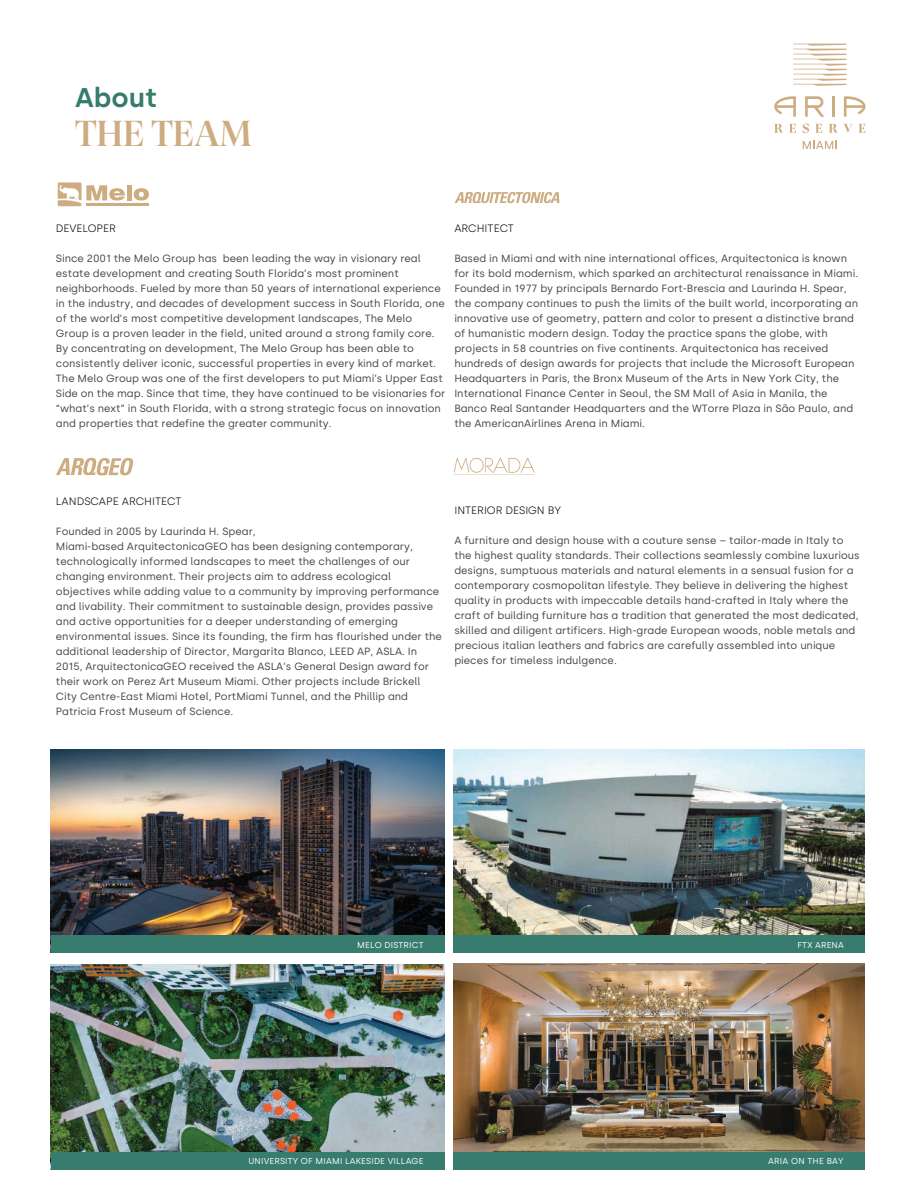
<style>
.page{position:relative;width:918px;height:1188px;background:#fff}
.page>*{position:absolute;margin:0;border:0;box-sizing:border-box;transform-origin:0 0}
.t1{font:500 36px "GT Super Display";letter-spacing:-.015em;color:#cdac81}
.t2{font:600 27px "Silka";color:#357c6d}
.t3{font:300 10.65px "Silka";color:#050504}
.t4{font:10.5px/15px "Silka";color:#49413f}
.t5{font:8.7px "Silka";letter-spacing:.02em;color:#fff}
.t6{font:8.55px "Silka";letter-spacing:.02em;color:#fff}
</style>
<div class="page">
<svg style="left:56px;top:458px;width:77px;height:17px"></svg>
<div style="left:127px;top:185px;width:5px;height:15px;background:#cdac81"></div>
<svg style="left:134px;top:188px;width:15px;height:13px"></svg>
<hr style="left:86px;top:203px;width:63px;height:3px;background:#cdac81">
<svg style="left:58px;top:182px;width:67px;height:24px"></svg>
<svg style="left:455px;top:192px;width:104px;height:11px"></svg>
<svg style="left:774px;top:124px;width:9px;height:9px"></svg>
<svg style="left:789px;top:124px;width:7px;height:9px"></svg>
<svg style="left:803px;top:124px;width:6px;height:9px"></svg>
<svg style="left:815px;top:124px;width:7px;height:9px"></svg>
<svg style="left:829px;top:124px;width:23px;height:9px"></svg>
<svg style="left:859px;top:124px;width:7px;height:9px"></svg>
<svg style="left:844px;top:96px;width:22px;height:21px"></svg>
<svg style="left:774px;top:96px;width:22px;height:21px"></svg>
<hr style="left:832px;top:96px;width:2px;height:21px;background:#cdac81">
<svg style="left:805px;top:96px;width:19px;height:21px"></svg>
<svg style="left:793px;top:44px;width:53px;height:42px"></svg>
<svg style="left:803px;top:141px;width:34px;height:8px"></svg>
<img style="left:51px;top:750px;width:393px;height:186px">
<div style="left:51px;top:936px;width:393px;height:17px;background:#377c6e"></div>
<img style="left:51px;top:964px;width:393px;height:188px">
<div style="left:51px;top:1152px;width:393px;height:18px;background:#377c6e"></div>
<img style="left:453px;top:750px;width:412px;height:186px">
<div style="left:453px;top:936px;width:412px;height:17px;background:#377c6e"></div>
<img style="left:453px;top:964px;width:412px;height:188px">
<div style="left:453px;top:1152px;width:412px;height:18px;background:#377c6e"></div>
<svg style="left:453px;top:458px;width:82px;height:17px"></svg>
<h2 class="t2" style="left:75px;top:81px;width:83px">About</h2>
<h1 class="t1" style="left:75px;top:114px;width:179px">THE TEAM</h1>
<p class="t3" style="left:56px;top:222px;width:61px">DEVELOPER</p>
<p class="t4" style="left:56px;top:251px;width:391px">Since 2001 the Melo Group has been leading the way in visionary real estate development and creating South Florida’s most prominent neighborhoods. Fueled by more than 50 years of international experience in the industry, and decades of development success in South Florida, one of the world’s most competitive development landscapes, The Melo Group is a proven leader in the field, united around a strong family core.<br>By concentrating on development, The Melo Group has been able to consistently deliver iconic, successful properties in every kind of market.<br>The Melo Group was one of the first developers to put Miami’s Upper East Side on the map. Since that time, they have continued to be visionaries for “what’s next” in South Florida, with a strong strategic focus on innovation and properties that redefine the greater community.</p>
<p class="t3" style="left:454px;top:222px;width:61px">ARCHITECT</p>
<p class="t4" style="left:454px;top:251px;width:405px">Based in Miami and with nine international offices, Arquitectonica is known for its bold modernism, which sparked an architectural renaissance in Miami.<br>Founded in 1977 by principals Bernardo Fort-Brescia and Laurinda H. Spear, the company continues to push the limits of the built world, incorporating an innovative use of geometry, pattern and color to present a distinctive brand of humanistic modern design. Today the practice spans the globe, with projects in 58 countries on five continents. Arquitectonica has received hundreds of design awards for projects that include the Microsoft European Headquarters in Paris, the Bronx Museum of the Arts in New York City, the International Finance Center in Seoul, the SM Mall of Asia in Manila, the Banco Real Santander Headquarters and the WTorre Plaza in São Paulo, and the AmericanAirlines Arena in Miami.</p>
<p class="t3" style="left:56px;top:495px;width:127px">LANDSCAPE ARCHITECT</p>
<p class="t4" style="left:56px;top:524px;width:388px">Founded in 2005 by Laurinda H. Spear,<br>Miami-based ArquitectonicaGEO has been designing contemporary, technologically informed landscapes to meet the challenges of our changing environment. Their projects aim to address ecological objectives while adding value to a community by improving performance and livability. Their commitment to sustainable design, provides passive and active opportunities for a deeper understanding of emerging environmental issues. Since its founding, the firm has flourished under the additional leadership of Director, Margarita Blanco, LEED AP, ASLA. In 2015, ArquitectonicaGEO received the ASLA’s General Design award for their work on Perez Art Museum Miami. Other projects include Brickell City Centre-East Miami Hotel, PortMiami Tunnel, and the Phillip and Patricia Frost Museum of Science.</p>
<p class="t3" style="left:454px;top:504px;width:108px">INTERIOR DESIGN BY</p>
<p class="t4" style="left:454px;top:533px;width:407px">A furniture and design house with a couture sense – tailor-made in Italy to the highest quality standards. Their collections seamlessly combine luxurious designs, sumptuous materials and natural elements in a sensual fusion for a contemporary cosmopolitan lifestyle. They believe in delivering the highest quality in products with impeccable details hand-crafted in Italy where the craft of building furniture has a tradition that generated the most dedicated, skilled and diligent artificers. High-grade European woods, noble metals and precious italian leathers and fabrics are carefully assembled into unique pieces for timeless indulgence.</p>
<p class="t6" style="left:357px;top:940px;width:68px">MELO DISTRICT</p>
<p class="t6" style="left:248px;top:1156px;width:177px">UNIVERSITY OF MIAMI LAKESIDE VILLAGE</p>
<p class="t6" style="left:797px;top:940px;width:48px">FTX ARENA</p>
<p class="t5" style="left:768px;top:1156px;width:77px">ARIA ON THE BAY</p>
</div>
